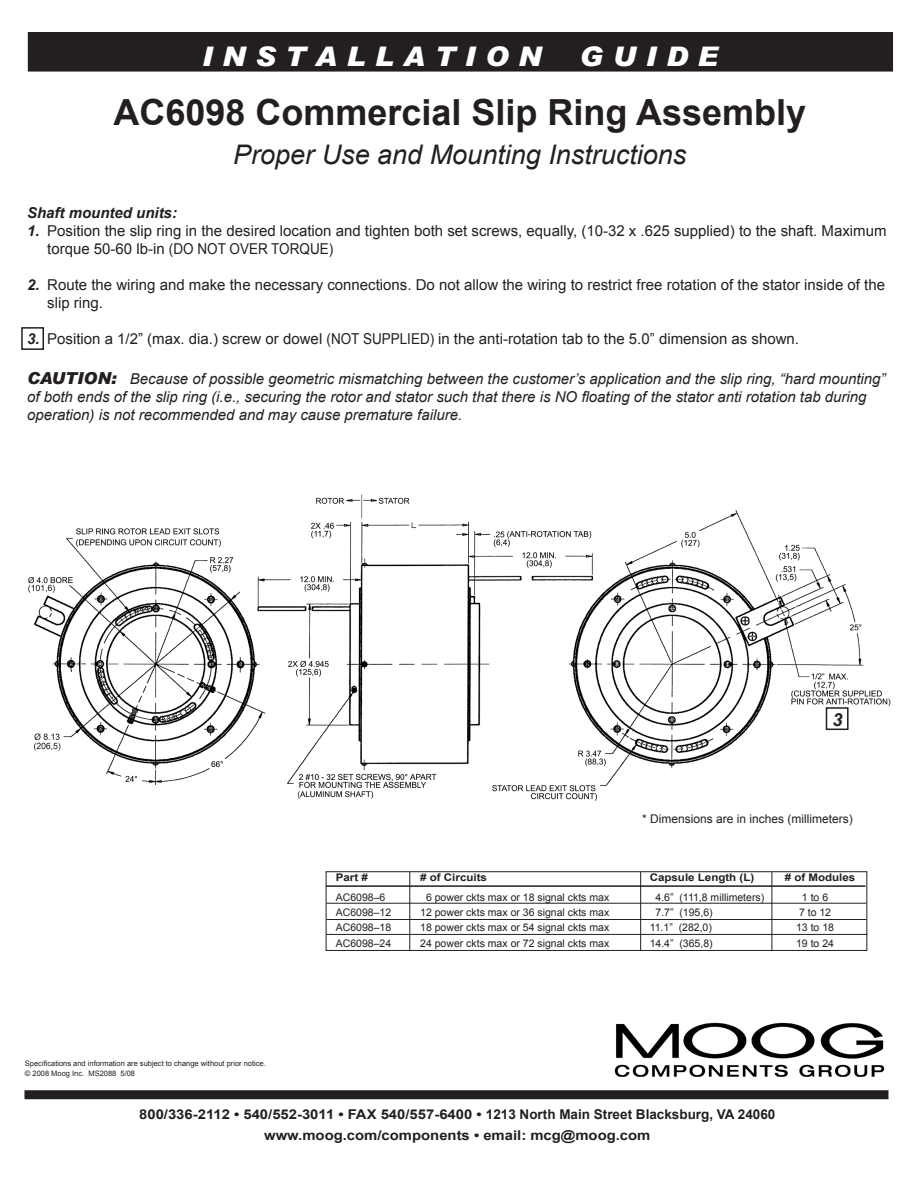
<style>
.page{position:relative;width:918px;height:1188px;background:#fff}
.page>*{position:absolute;margin:0;border:0;box-sizing:border-box;transform-origin:0 0}
.t1{font:700 36px "Arial";color:#231f20}
.t2{font:italic 27px "Arial";color:#231f20}
.t3{font:italic 900 27px "Arial";color:#fff;scale:1.05 1}
.t4{font:italic 700 18px "Arial";color:#231f20}
.t5{font:15px/18px "Arial";color:#231f20}
.t6{font:italic 15px/18px "Arial";color:#231f20}
.t7{font:italic 700 15px "Arial";color:#231f20}
.t8{font:700 13.5px "Arial";color:#231f20;scale:1.1 1}
.t9{font:12px "Arial";color:#231f20}
.t10{font:10.5px "Arial";color:#231f20}
.t11{font:700 10.5px "Arial";color:#231f20;scale:1.1 1}
.t12{font:7.5px "Arial";color:#231f20}
.s1{font-weight:700;font-style:italic}
.s2{font-weight:900;font-size:16.5px}
</style>
<div class="page">
<div style="left:28px;top:33px;width:865px;height:38px;background:#231f20"></div>
<div style="left:28px;top:32px;width:865px;height:39px;border:1px solid #231f20"></div>
<div style="left:326px;top:871px;width:541px;height:80px;border:1px solid #231f20"></div>
<hr style="left:326px;top:885px;width:540px;height:2px;background:#231f20">
<hr style="left:326px;top:903px;width:540px;height:1px;background:#231f20">
<hr style="left:326px;top:919px;width:540px;height:1px;background:#231f20">
<hr style="left:326px;top:934px;width:541px;height:1px;background:#231f20">
<hr style="left:640px;top:872px;width:1px;height:78px;background:#231f20">
<hr style="left:409px;top:872px;width:1px;height:78px;background:#231f20">
<hr style="left:772px;top:872px;width:1px;height:78px;background:#231f20">
<div style="left:21px;top:327px;width:23px;height:23px;border:2px solid #231f20"></div>
<img style="left:28px;top:494px;width:863px;height:307px">
<div style="left:826px;top:707px;width:23px;height:23px;border:2px solid #231f20"></div>
<div style="left:24px;top:1090px;width:864px;height:9px;background:#231f20"></div>
<img style="left:614px;top:1022px;width:271px;height:55px">
<p class="t3" style="left:202px;top:40px;width:325px">I N S T A L L A T I O N</p>
<p class="t3" style="left:580px;top:40px;width:133px">G U I D E</p>
<p class="t1" style="left:113px;top:89px;width:694px">AC6098 Commercial Slip Ring Assembly</p>
<p class="t2" style="left:233px;top:137px;width:455px">Proper Use and Mounting Instructions</p>
<p class="t7" style="left:27px;top:203px;width:151px">Shaft mounted units:</p>
<p class="t5" style="left:47px;top:222px;width:841px;text-indent:-20px"><span class="s1">1.</span> Position the slip ring in the desired location and tighten both set screws, equally, (10-32 x .625 supplied) to the shaft. Maximum torque 50-60 lb-in (do not over torque)</p>
<p class="t5" style="left:47px;top:276px;width:839px;text-indent:-20px"><span class="s1">2.</span> Route the wiring and make the necessary connections. Do not allow the wiring to restrict free rotation of the stator inside of the slip ring.</p>
<p class="t5" style="left:27px;top:330px;width:774px"><span class="s1">3.</span> Position a 1/2” (max. dia.) screw or dowel (not supplied) in the anti-rotation tab to the 5.0” dimension as shown.</p>
<p class="t6" style="left:27px;top:369px;width:860px"><span class="s2">CAUTION:</span> Because of possible geometric mismatching between the customer’s application and the slip ring, “hard mounting” of both ends of the slip ring (i.e., securing the rotor and stator such that there is no floating of the stator anti rotation tab during operation) is not recommended and may cause premature failure.</p>
<p class="t4" style="left:832px;top:708px;width:12px">3</p>
<p class="t9" style="left:642px;top:811px;width:212px">* Dimensions are in inches (millimeters)</p>
<p class="t12" style="left:25px;top:1058px;width:242px">Specifications and information are subject to change without prior notice.</p>
<p class="t12" style="left:25px;top:1069px;width:112px">© 2008 Moog I nc. MS2088 5/08</p>
<p class="t11" style="left:336px;top:870px;width:31px">Part #</p>
<p class="t11" style="left:420px;top:870px;width:62px"># of Circuits</p>
<p class="t11" style="left:650px;top:870px;width:97px">Capsule Length (L)</p>
<p class="t11" style="left:785px;top:870px;width:66px"># of Modules</p>
<p class="t10" style="left:336px;top:890px;width:51px">AC6098–6</p>
<p class="t10" style="left:426px;top:890px;width:185px">6 power ckts max or 18 signal ckts max</p>
<p class="t10" style="left:656px;top:890px;width:110px">4.6” (111,8 millimeters)</p>
<p class="t10" style="left:802px;top:890px;width:28px">1 to 6</p>
<p class="t10" style="left:336px;top:906px;width:57px">AC6098–12</p>
<p class="t10" style="left:420px;top:906px;width:191px">12 power ckts max or 36 signal ckts max</p>
<p class="t10" style="left:656px;top:906px;width:59px">7.7” (195,6)</p>
<p class="t10" style="left:799px;top:906px;width:34px">7 to 12</p>
<p class="t10" style="left:336px;top:921px;width:57px">AC6098–18</p>
<p class="t10" style="left:420px;top:921px;width:191px">18 power ckts max or 54 signal ckts max</p>
<p class="t10" style="left:650px;top:921px;width:64px">11.1” (282,0)</p>
<p class="t10" style="left:796px;top:921px;width:39px">13 to 18</p>
<p class="t10" style="left:336px;top:936px;width:57px">AC6098–24</p>
<p class="t10" style="left:420px;top:936px;width:191px">24 power ckts max or 72 signal ckts max</p>
<p class="t10" style="left:650px;top:936px;width:65px">14.4” (365,8)</p>
<p class="t10" style="left:796px;top:936px;width:39px">19 to 24</p>
<p class="t8" style="left:139px;top:1105px;width:580px">800/336-2112 • 540/552-3011 • FAX 540/557-6400 • 1213 North Main Street Blacksburg, VA 24060</p>
<p class="t8" style="left:264px;top:1126px;width:353px">www.moog.com/components • email: mcg@moog.com</p>
</div>
